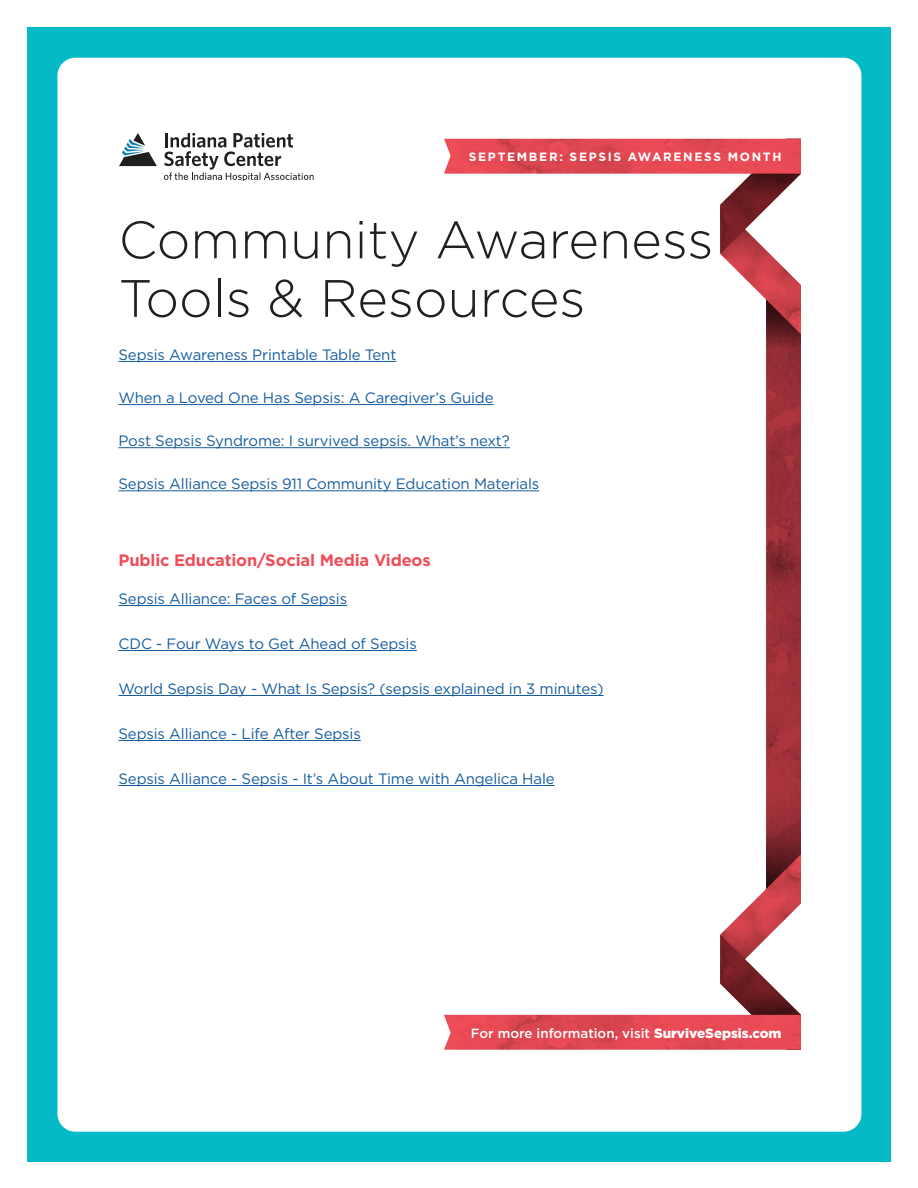
<style>
.page{position:relative;width:918px;height:1188px;background:#fff}
.page>*{position:absolute;margin:0;border:0;box-sizing:border-box;transform-origin:0 0}
.t1{font:300 52.5px/58.5px "Gotham";color:#231f20}
.t2{font:700 16.5px "Gotham";letter-spacing:-.01em;color:#ef4d58}
.t3{font:15px "Gotham";letter-spacing:-.01em;color:#175d9e}
.t4{font:500 13.35px "Gotham";color:#fff}
.t5{font:700 12px "Gotham";letter-spacing:.14em;color:#fff}
.s1{font-weight:900}
</style>
<div class="page">
<div style="left:27px;top:27px;width:864px;height:1134px;background:#03bac6"></div>
<div style="left:57px;top:58px;width:804px;height:1074px;background:#fff;border-radius:18px"></div>
<hr style="left:118px;top:361px;width:278px;height:1px;background:#175d9e">
<hr style="left:118px;top:404px;width:376px;height:1px;background:#175d9e">
<hr style="left:118px;top:447px;width:392px;height:1px;background:#175d9e">
<hr style="left:118px;top:490px;width:421px;height:1px;background:#175d9e">
<hr style="left:118px;top:605px;width:229px;height:1px;background:#175d9e">
<hr style="left:118px;top:650px;width:299px;height:1px;background:#175d9e">
<hr style="left:118px;top:695px;width:486px;height:1px;background:#175d9e">
<hr style="left:118px;top:740px;width:243px;height:1px;background:#175d9e">
<hr style="left:118px;top:785px;width:437px;height:1px;background:#175d9e">
<svg style="left:119px;top:133px;width:38px;height:33px"></svg>
<svg style="left:164px;top:133px;width:150px;height:47px"></svg>
<svg style="left:444px;top:174px;width:357px;height:876px"></svg>
<img style="left:444px;top:139px;width:357px;height:35px">
<p class="t5" style="left:469px;top:150px;width:314px">SEPTEMBER: SEPSIS AWARENESS MONTH</p>
<p class="t1" style="left:118px;top:209px;width:596px">Community Awareness<br>Tools &amp; Resources</p>
<p class="t3" style="left:118px;top:345px;width:279px">Sepsis Awareness Printable Table Tent</p>
<p class="t3" style="left:118px;top:388px;width:377px">When a Loved One Has Sepsis: A Caregiver’s Guide</p>
<p class="t3" style="left:118px;top:431px;width:393px">Post Sepsis Syndrome: I survived sepsis. What’s next?</p>
<p class="t3" style="left:118px;top:474px;width:422px">Sepsis Alliance Sepsis 911 Community Education Materials</p>
<p class="t2" style="left:118px;top:550px;width:314px">Public Education/Social Media Videos</p>
<p class="t3" style="left:118px;top:589px;width:230px">Sepsis Alliance: Faces of Sepsis</p>
<p class="t3" style="left:118px;top:634px;width:300px">CDC - Four Ways to Get Ahead of Sepsis</p>
<p class="t3" style="left:118px;top:679px;width:487px">World Sepsis Day - What Is Sepsis? (sepsis explained in 3 minutes)</p>
<p class="t3" style="left:118px;top:724px;width:244px">Sepsis Alliance - Life After Sepsis</p>
<p class="t3" style="left:118px;top:769px;width:438px">Sepsis Alliance - Sepsis - It’s About Time with Angelica Hale</p>
<p class="t4" style="left:471px;top:1024px;width:312px">For more information, visit <span class="s1">SurviveSepsis.com</span></p>
</div>
